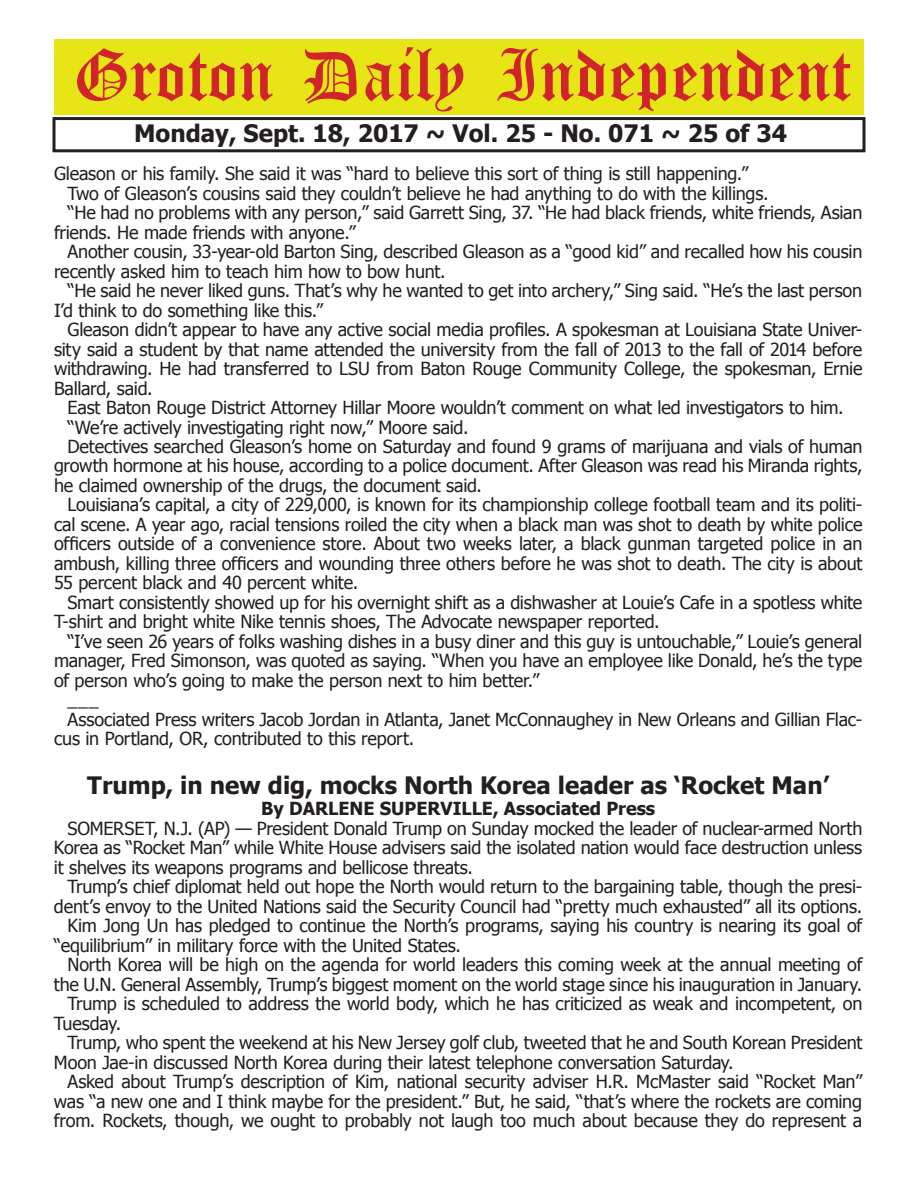
<style>
.page{position:relative;width:918px;height:1188px;background:#fff}
.page>*{position:absolute;margin:0;border:0;box-sizing:border-box;transform-origin:0 0}
.t1{font:54px "Old English Five";color:#d1232a}
.t2{font:700 24px "Tahoma";color:#231f20}
.t3{font:18px/19.5px "Tahoma";letter-spacing:-.01em;color:#231f20;text-align:justify}
.t4{font:700 18px "Tahoma";color:#231f20}
</style>
<div class="page">
<div style="left:52px;top:117px;width:814px;height:35px;border:3px solid #231f20"></div>
<div style="left:54px;top:40px;width:810px;height:75px;background:#e7e515"></div>
<h1 class="t1" style="left:73px;top:50px;width:779px">Groton Daily Independent</h1>
<h2 class="t2" style="left:134px;top:116px;width:654px">Monday, Sept. 18, 2017 ~ Vol. 25 - No. 071 ~ 25 of 34</h2>
<p class="t3" style="left:54px;top:163px;width:696px">Gleason or his family. She said it was “hard to believe this sort of thing is still happening.”</p>
<p class="t3" style="left:68px;top:182px;width:703px">Two of Gleason’s cousins said they couldn’t believe he had anything to do with the killings.</p>
<p class="t3" style="left:68px;top:202px;width:796px">“He had no problems with any person,” said Garrett Sing, 37. “He had black friends, white friends, Asian</p>
<p class="t3" style="left:54px;top:221px;width:303px">friends. He made friends with anyone.”</p>
<p class="t3" style="left:68px;top:241px;width:796px">Another cousin, 33-year-old Barton Sing, described Gleason as a “good kid” and recalled how his cousin</p>
<p class="t3" style="left:54px;top:260px;width:393px">recently asked him to teach him how to bow hunt.</p>
<p class="t3" style="left:68px;top:280px;width:796px">“He said he never liked guns. That’s why he wanted to get into archery,” Sing said. “He’s the last person</p>
<p class="t3" style="left:54px;top:299px;width:271px">I’d think to do something like this.”</p>
<p class="t3" style="left:68px;top:319px;width:796px">Gleason didn’t appear to have any active social media profiles. A spokesman at Louisiana State Univer-</p>
<p class="t3" style="left:54px;top:338px;width:810px">sity said a student by that name attended the university from the fall of 2013 to the fall of 2014 before</p>
<p class="t3" style="left:54px;top:358px;width:810px">withdrawing. He had transferred to LSU from Baton Rouge Community College, the spokesman, Ernie</p>
<p class="t3" style="left:54px;top:377px;width:100px">Ballard, said.</p>
<p class="t3" style="left:68px;top:397px;width:778px">East Baton Rouge District Attorney Hillar Moore wouldn’t comment on what led investigators to him.</p>
<p class="t3" style="left:68px;top:416px;width:403px">“We’re actively investigating right now,” Moore said.</p>
<p class="t3" style="left:68px;top:436px;width:797px">Detectives searched Gleason’s home on Saturday and found 9 grams of marijuana and vials of human</p>
<p class="t3" style="left:54px;top:455px;width:810px">growth hormone at his house, according to a police document. After Gleason was read his Miranda rights,</p>
<p class="t3" style="left:54px;top:475px;width:430px">he claimed ownership of the drugs, the document said.</p>
<p class="t3" style="left:68px;top:494px;width:796px">Louisiana’s capital, a city of 229,000, is known for its championship college football team and its politi-</p>
<p class="t3" style="left:54px;top:514px;width:810px">cal scene. A year ago, racial tensions roiled the city when a black man was shot to death by white police</p>
<p class="t3" style="left:54px;top:533px;width:810px">officers outside of a convenience store. About two weeks later, a black gunman targeted police in an</p>
<p class="t3" style="left:54px;top:553px;width:810px">ambush, killing three officers and wounding three others before he was shot to death. The city is about</p>
<p class="t3" style="left:54px;top:572px;width:306px">55 percent black and 40 percent white.</p>
<p class="t3" style="left:68px;top:592px;width:796px">Smart consistently showed up for his overnight shift as a dishwasher at Louie’s Cafe in a spotless white</p>
<p class="t3" style="left:54px;top:611px;width:607px">T-shirt and bright white Nike tennis shoes, The Advocate newspaper reported.</p>
<p class="t3" style="left:68px;top:631px;width:796px">“I’ve seen 26 years of folks washing dishes in a busy diner and this guy is untouchable,” Louie’s general</p>
<p class="t3" style="left:54px;top:650px;width:810px">manager, Fred Simonson, was quoted as saying. “When you have an employee like Donald, he’s the type</p>
<p class="t3" style="left:54px;top:670px;width:487px">of person who’s going to make the person next to him better.”</p>
<p class="t3" style="left:68px;top:689px;width:33px">___</p>
<p class="t3" style="left:68px;top:709px;width:796px">Associated Press writers Jacob Jordan in Atlanta, Janet McConnaughey in New Orleans and Gillian Flac-</p>
<p class="t3" style="left:54px;top:728px;width:362px">cus in Portland, OR, contributed to this report.</p>
<h2 class="t2" style="left:87px;top:768px;width:743px">Trump, in new dig, mocks North Korea leader as ‘Rocket Man’</h2>
<p class="t4" style="left:261px;top:796px;width:396px">By DARLENE SUPERVILLE, Associated Press</p>
<p class="t3" style="left:54px;top:818px;width:810px;text-indent:14px">SOMERSET, N.J. (AP) — President Donald Trump on Sunday mocked the leader of nuclear-armed North Korea as “Rocket Man” while White House advisers said the isolated nation would face destruction unless it shelves its weapons programs and bellicose threats.</p>
<p class="t3" style="left:67px;top:876px;width:796px">Trump’s chief diplomat held out hope the North would return to the bargaining table, though the presi-</p>
<p class="t3" style="left:54px;top:896px;width:810px">dent’s envoy to the United Nations said the Security Council had “pretty much exhausted” all its options.</p>
<p class="t3" style="left:67px;top:915px;width:796px">Kim Jong Un has pledged to continue the North’s programs, saying his country is nearing its goal of</p>
<p class="t3" style="left:54px;top:935px;width:409px">“equilibrium” in military force with the United States.</p>
<p class="t3" style="left:67px;top:954px;width:796px">North Korea will be high on the agenda for world leaders this coming week at the annual meeting of</p>
<p class="t3" style="left:54px;top:974px;width:810px">the U.N. General Assembly, Trump’s biggest moment on the world stage since his inauguration in January.</p>
<p class="t3" style="left:67px;top:993px;width:796px">Trump is scheduled to address the world body, which he has criticized as weak and incompetent, on</p>
<p class="t3" style="left:54px;top:1013px;width:69px">Tuesday.</p>
<p class="t3" style="left:67px;top:1032px;width:797px">Trump, who spent the weekend at his New Jersey golf club, tweeted that he and South Korean President</p>
<p class="t3" style="left:54px;top:1052px;width:681px">Moon Jae-in discussed North Korea during their latest telephone conversation Saturday.</p>
<p class="t3" style="left:67px;top:1071px;width:796px">Asked about Trump’s description of Kim, national security adviser H.R. McMaster said “Rocket Man”</p>
<p class="t3" style="left:54px;top:1091px;width:810px">was “a new one and I think maybe for the president.” But, he said, “that’s where the rockets are coming</p>
<p class="t3" style="left:54px;top:1110px;width:810px">from. Rockets, though, we ought to probably not laugh too much about because they do represent a</p>
</div>
